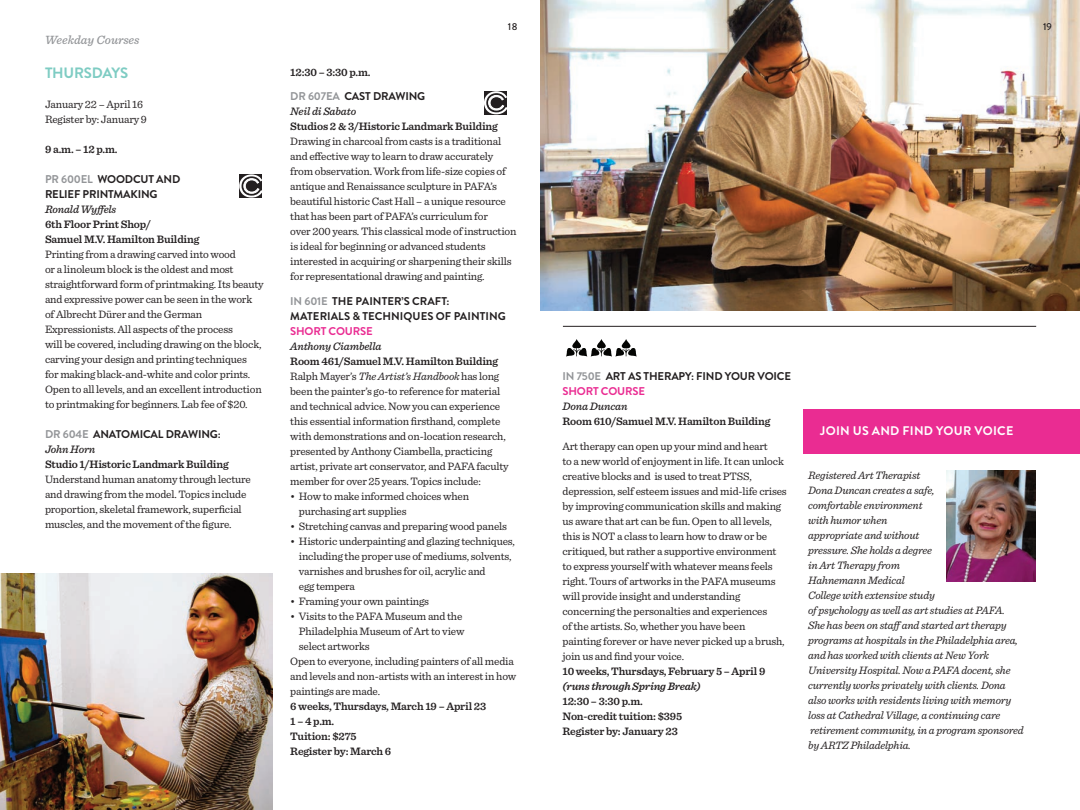
<style>
.page{position:relative;width:1080px;height:810px;background:#fff}
.page>*{position:absolute;margin:0;border:0;box-sizing:border-box;transform-origin:0 0}
.t1{font:700 15px "Brandon Grotesque";letter-spacing:-.015em;color:#7eccc3}
.t2{font:700 12.5px "Brandon Grotesque";letter-spacing:.02em;color:#fff}
.t3{font:italic 500 12.5px "Sentinel";color:#939598}
.t4{font:11.25px/15px "Sentinel";letter-spacing:-.015em;color:#231f20}
.t5{font:italic 11.25px/15px "Sentinel";letter-spacing:-.015em;color:#231f20}
.t6{font:600 11.25px/15px "Sentinel";letter-spacing:-.015em;color:#231f20}
.t7{font:700 11.25px/15px "Brandon Grotesque";letter-spacing:-.015em;color:#231f20}
.t8{font:italic 500 11.25px "Sentinel";letter-spacing:-.015em;color:#231f20}
.t9{font:700 11.25px/15px "Brandon Grotesque";letter-spacing:.005em;color:#231f20}
.t10{font:italic 600 11.25px "Sentinel";letter-spacing:-.015em;color:#231f20}
.t11{font:700 11.25px "Brandon Grotesque";letter-spacing:-.015em;color:#ea2c92}
.t12{font:500 10px "Brandon Grotesque";color:#231f20}
.s1{color:#939598}
.s2{font-weight:600}
.s3{font-style:italic}
.s4{color:#ea2c92}
</style>
<div class="page">
<img style="left:540px;top:0;width:540px;height:310px">
<img style="left:0;top:573px;width:272px;height:237px">
<img style="left:947px;top:471px;width:88px;height:110px">
<svg style="left:566px;top:339px;width:71px;height:18px"></svg>
<hr style="left:563px;top:326px;width:473px;height:1px;background:#231f20">
<div style="left:803px;top:409px;width:277px;height:45px;background:#ea2c92"></div>
<svg style="left:240px;top:174px;width:22px;height:24px"></svg>
<svg style="left:484px;top:114px;width:23px;height:1px"></svg>
<svg style="left:484px;top:91px;width:23px;height:23px"></svg>
<p class="t3" style="left:45px;top:36px;width:96px">Weekday Courses</p>
<h1 class="t1" style="left:45px;top:68px;width:85px">THURSDAYS</h1>
<p class="t4" style="left:45px;top:97px;width:103px">January 22 – April 16<br>Register by: January 9</p>
<p class="t6" style="left:45px;top:143px;width:74px">9 a.m. – 12 p.m.</p>
<p class="t7" style="left:45px;top:173px;width:137px"><span class="s1">PR 600EL</span> WOODCUT AND<br>RELIEF PRINTMAKING</p>
<p class="t8" style="left:45px;top:206px;width:73px">Ronald Wyffels</p>
<p class="t6" style="left:45px;top:218px;width:156px">6th Floor Print Shop/<br>Samuel M.V. Hamilton Building</p>
<p class="t4" style="left:45px;top:247px;width:220px">Printing from a drawing carved into wood<br>or a linoleum block is the oldest and most straightforward form of printmaking. Its beauty and expressive power can be seen in the work of Albrecht Dürer and the German Expressionists. All aspects of the process<br>will be covered, including drawing on the block, carving your design and printing techniques<br>for making black-and-white and color prints.<br>Open to all levels, and an excellent introduction to printmaking for beginners. Lab fee of $20.</p>
<p class="t7" style="left:45px;top:428px;width:177px"><span class="s1">DR 604E</span> ANATOMICAL DRAWING:</p>
<p class="t8" style="left:45px;top:446px;width:52px">John Horn</p>
<p class="t6" style="left:45px;top:457px;width:185px">Studio 1/Historic Landmark Building</p>
<p class="t4" style="left:45px;top:472px;width:207px">Understand human anatomy through lecture and drawing from the model. Topics include proportion, skeletal framework, superficial muscles, and the movement of the figure.</p>
<p class="t12" style="left:508px;top:22px;width:11px">18</p>
<p class="t12" style="left:1043px;top:22px;width:10px">19</p>
<p class="t6" style="left:290px;top:66px;width:82px">12:30 – 3:30 p.m.</p>
<p class="t7" style="left:290px;top:90px;width:137px"><span class="s1">DR 607EA</span> CAST DRAWING</p>
<p class="t8" style="left:290px;top:108px;width:68px">Neil di Sabato</p>
<p class="t6" style="left:290px;top:120px;width:209px">Studios 2 &amp; 3/Historic Landmark Building</p>
<p class="t4" style="left:290px;top:135px;width:228px">Drawing in charcoal from casts is a traditional and effective way to learn to draw accurately from observation. Work from life-size copies of antique and Renaissance sculpture in PAFA’s beautiful historic Cast Hall – a unique resource that has been part of PAFA’s curriculum for<br>over 200 years. This classical mode of instruction is ideal for beginning or advanced students interested in acquiring or sharpening their skills for representational drawing and painting.</p>
<p class="t9" style="left:290px;top:295px;width:217px"><span class="s1">IN 601E</span> THE PAINTER’S CRAFT:<br>MATERIALS &amp; TECHNIQUES OF PAINTING</p>
<p class="t11" style="left:290px;top:327px;width:84px">SHORT COURSE</p>
<p class="t8" style="left:290px;top:343px;width:93px">Anthony Ciambella</p>
<p class="t4" style="left:290px;top:355px;width:220px"><span class="s2">Room 461/Samuel M.V. Hamilton Building </span>Ralph Mayer’s <span class="s3">The Artist’s Handbook</span> has long been the painter’s go-to reference for material and technical advice. Now you can experience this essential information firsthand, complete with demonstrations and on-location research, presented by Anthony Ciambella, practicing artist, private art conservator, and PAFA faculty member for over 25 years. Topics include:</p>
<p class="t4" style="left:299px;top:490px;width:172px;text-indent:-9px">• How to make informed choices when purchasing art supplies</p>
<p class="t4" style="left:290px;top:520px;width:218px">• Stretching canvas and preparing wood panels</p>
<p class="t4" style="left:299px;top:535px;width:218px;text-indent:-9px">• Historic underpainting and glazing techniques, including the proper use of mediums, solvents, varnishes and brushes for oil, acrylic and<br>egg tempera</p>
<p class="t4" style="left:290px;top:595px;width:140px">• Framing your own paintings</p>
<p class="t4" style="left:290px;top:610px;width:174px">• Visits to the PAFA Museum and the</p>
<p class="t4" style="left:299px;top:625px;width:167px">Philadelphia Museum of Art to view</p>
<p class="t4" style="left:299px;top:640px;width:72px">select artworks</p>
<p class="t4" style="left:290px;top:655px;width:225px">Open to everyone, including painters of all media</p>
<p class="t4" style="left:290px;top:670px;width:228px">and levels and non-artists with an interest in how</p>
<p class="t4" style="left:290px;top:685px;width:91px">paintings are made.</p>
<p class="t6" style="left:290px;top:700px;width:198px">6 weeks, Thursdays, March 19 – April 23<br>1 – 4 p.m.<br>Tuition: $275<br>Register by: March 6</p>
<p class="t7" style="left:562px;top:370px;width:230px"><span class="s1">IN 750E</span> ART AS THERAPY: FIND YOUR VOICE<br><span class="s4">SHORT COURSE</span></p>
<p class="t8" style="left:562px;top:403px;width:67px">Dona Duncan</p>
<p class="t6" style="left:562px;top:414px;width:209px">Room 610/Samuel M.V. Hamilton Building</p>
<p class="t4" style="left:562px;top:440px;width:226px">Art therapy can open up your mind and heart<br>to a new world of enjoyment in life. It can unlock creative blocks and is used to treat PTSS, depression, self esteem issues and mid-life crises by improving communication skills and making us aware that art can be fun. Open to all levels, this is NOT a class to learn how to draw or be critiqued, but rather a supportive environment to express yourself with whatever means feels right. Tours of artworks in the PAFA museums will provide insight and understanding concerning the personalties and experiences<br>of the artists. So, whether you have been painting forever or have never picked up a brush, join us and find your voice.</p>
<p class="t6" style="left:562px;top:665px;width:204px">10 weeks, Thursdays, February 5 – April 9</p>
<p class="t10" style="left:562px;top:683px;width:140px">(runs through Spring Break)</p>
<p class="t6" style="left:562px;top:695px;width:121px">12:30 – 3:30 p.m.<br>Non-credit tuition: $395<br>Register by: January 23</p>
<p class="t2" style="left:820px;top:426px;width:195px">JOIN US AND FIND YOUR VOICE</p>
<p class="t5" style="left:808px;top:469px;width:217px">Registered Art Therapist<br>Dona Duncan creates a safe,<br>comfortable environment<br>with humor when<br>appropriate and without<br>pressure. She holds a degree<br>in Art Therapy from<br>Hahnemann Medical<br>College with extensive study<br>of psychology as well as art studies at PAFA.<br>She has been on staff and started art therapy programs at hospitals in the Philadelphia area, and has worked with clients at New York University Hospital. Now a PAFA docent, she currently works privately with clients. Dona also works with residents living with memory loss at Cathedral Village, a continuing care retirement community, in a program sponsored by ARTZ Philadelphia.</p>
</div>
